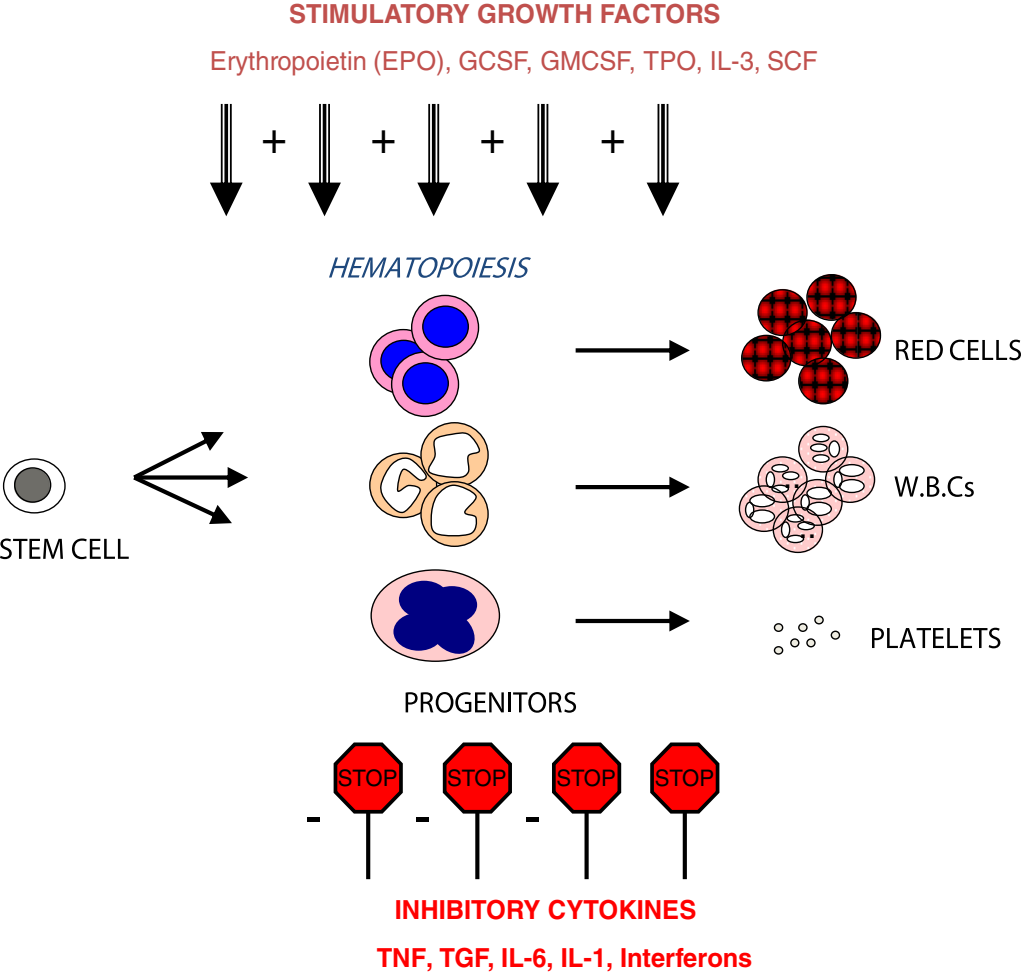
<style>
.page{position:relative;width:1021px;height:973px;background:#fff}
.page>*{position:absolute;margin:0;border:0;box-sizing:border-box;transform-origin:0 0}
.t1{font:52.5px "Helvetica";color:#000}
.t2{font:44.7px "Helvetica";color:#000}
.t3{font:33.9px/50.1px "Helvetica";color:#000;text-align:center}
.t4{font:700 26.1px/47.7px "Helvetica";color:#f00}
.t5{font:26.1px "Helvetica";color:#c0504d}
.t6{font:700 26.1px "Helvetica";letter-spacing:-.005em;color:#c0504d}
.t7{font:22.8px "Helvetica";letter-spacing:-.005em;color:#000}
</style>
<div class="page">
<img style="left:15px;top:274px;width:865px;height:278px">
<div style="left:738px;top:485px;width:51px;height:47px;border:1px solid #000;border-radius:50%"></div>
<svg style="left:210px;top:104px;width:33px;height:112px"></svg>
<svg style="left:308px;top:104px;width:33px;height:112px"></svg>
<svg style="left:417px;top:104px;width:33px;height:112px"></svg>
<svg style="left:526px;top:104px;width:33px;height:112px"></svg>
<svg style="left:646px;top:104px;width:33px;height:112px"></svg>
<div style="left:749px;top:509px;width:26px;height:14px;border:1px solid #000;border-radius:50%"></div>
<div style="left:745px;top:501px;width:9px;height:17px;border:1px solid #000;border-radius:50%"></div>
<div style="left:749px;top:494px;width:26px;height:13px;border:1px solid #000;border-radius:50%"></div>
<div style="left:3px;top:458px;width:63px;height:55px;border:1px solid #000;border-radius:50%"></div>
<div style="left:14px;top:467px;width:37px;height:35px;border:1px solid #000;border-radius:50%"></div>
<svg style="left:370px;top:329px;width:66px;height:65px"></svg>
<div style="left:381px;top:340px;width:45px;height:41px;background:#00f;border-radius:50%"></div>
<div style="left:380px;top:339px;width:47px;height:43px;border:1px solid #000;border-radius:50%"></div>
<svg style="left:370px;top:453px;width:66px;height:64px"></svg>
<svg style="left:421px;top:422px;width:67px;height:65px"></svg>
<svg style="left:421px;top:481px;width:67px;height:65px"></svg>
<svg style="left:378px;top:429px;width:103px;height:109px"></svg>
<div style="left:371px;top:569px;width:128px;height:92px;background:#fcc;border-radius:50%"></div>
<div style="left:399px;top:580px;width:50px;height:38px;background:#000080;border-radius:50%"></div>
<div style="left:426px;top:586px;width:51px;height:37px;background:#000080;border-radius:50%"></div>
<div style="left:393px;top:612px;width:50px;height:38px;background:#000080;border-radius:50%"></div>
<svg style="left:426px;top:607px;width:52px;height:49px"></svg>
<div style="left:782px;top:319px;width:50px;height:47px;border:1px solid #000;border-radius:50%"></div>
<div style="left:806px;top:274px;width:50px;height:47px;border:1px solid #000;border-radius:50%"></div>
<div style="left:757px;top:289px;width:50px;height:47px;border:1px solid #000;border-radius:50%"></div>
<div style="left:830px;top:312px;width:51px;height:46px;border:1px solid #000;border-radius:50%"></div>
<div style="left:741px;top:334px;width:50px;height:47px;border:1px solid #000;border-radius:50%"></div>
<div style="left:798px;top:357px;width:50px;height:47px;border:1px solid #000;border-radius:50%"></div>
<div style="left:757px;top:456px;width:50px;height:47px;border:1px solid #000;border-radius:50%"></div>
<div style="left:771px;top:463px;width:18px;height:9px;border:1px solid #000;border-radius:50%"></div>
<div style="left:771px;top:484px;width:18px;height:9px;border:1px solid #000;border-radius:50%"></div>
<div style="left:765px;top:471px;width:10px;height:17px;border:1px solid #000;border-radius:50%"></div>
<div style="left:782px;top:471px;width:17px;height:9px;border:1px solid #000;border-radius:50%"></div>
<div style="left:798px;top:425px;width:50px;height:47px;border:1px solid #000;border-radius:50%"></div>
<div style="left:812px;top:433px;width:17px;height:9px;border:1px solid #000;border-radius:50%"></div>
<div style="left:812px;top:454px;width:17px;height:9px;border:1px solid #000;border-radius:50%"></div>
<div style="left:810px;top:443px;width:17px;height:9px;border:1px solid #000;border-radius:50%"></div>
<div style="left:828px;top:440px;width:12px;height:17px;border:1px solid #000;border-radius:50%"></div>
<div style="left:792px;top:478px;width:50px;height:47px;border:1px solid #000;border-radius:50%"></div>
<div style="left:806px;top:501px;width:26px;height:15px;border:1px solid #000;border-radius:50%"></div>
<div style="left:800px;top:494px;width:10px;height:16px;border:1px solid #000;border-radius:50%"></div>
<div style="left:806px;top:486px;width:26px;height:13px;border:1px solid #000;border-radius:50%"></div>
<div style="left:825px;top:456px;width:50px;height:47px;border:1px solid #000;border-radius:50%"></div>
<div style="left:838px;top:478px;width:26px;height:15px;border:1px solid #000;border-radius:50%"></div>
<div style="left:833px;top:471px;width:9px;height:17px;border:1px solid #000;border-radius:50%"></div>
<div style="left:838px;top:463px;width:26px;height:14px;border:1px solid #000;border-radius:50%"></div>
<svg style="left:815px;top:616px;width:8px;height:7px"></svg>
<div style="left:814px;top:615px;width:9px;height:9px;border:1px solid #000;border-radius:50%"></div>
<svg style="left:774px;top:623px;width:8px;height:8px"></svg>
<div style="left:773px;top:622px;width:10px;height:9px;border:1px solid #000;border-radius:50%"></div>
<svg style="left:790px;top:638px;width:8px;height:8px"></svg>
<div style="left:790px;top:638px;width:9px;height:9px;border:1px solid #000;border-radius:50%"></div>
<svg style="left:798px;top:623px;width:9px;height:8px"></svg>
<div style="left:798px;top:622px;width:9px;height:9px;border:1px solid #000;border-radius:50%"></div>
<svg style="left:807px;top:638px;width:8px;height:8px"></svg>
<div style="left:806px;top:638px;width:9px;height:9px;border:1px solid #000;border-radius:50%"></div>
<svg style="left:774px;top:646px;width:8px;height:7px"></svg>
<div style="left:773px;top:645px;width:10px;height:9px;border:1px solid #000;border-radius:50%"></div>
<svg style="left:831px;top:631px;width:8px;height:7px"></svg>
<div style="left:830px;top:630px;width:10px;height:9px;border:1px solid #000;border-radius:50%"></div>
<svg style="left:0;top:538px;width:63px;height:21px"></svg>
<svg style="left:72px;top:538px;width:57px;height:21px"></svg>
<svg style="left:405px;top:692px;width:99px;height:20px"></svg>
<hr style="left:508px;top:692px;width:2px;height:20px;background:#000">
<svg style="left:513px;top:692px;width:63px;height:20px"></svg>
<svg style="left:896px;top:339px;width:46px;height:21px"></svg>
<svg style="left:950px;top:339px;width:70px;height:21px"></svg>
<svg style="left:894px;top:476px;width:79px;height:20px"></svg>
<svg style="left:872px;top:627px;width:128px;height:21px"></svg>
<svg style="left:133px;top:432px;width:115px;height:92px"></svg>
<svg style="left:575px;top:340px;width:114px;height:21px"></svg>
<svg style="left:575px;top:476px;width:114px;height:21px"></svg>
<svg style="left:575px;top:610px;width:114px;height:21px"></svg>
<div style="left:772px;top:506px;width:51px;height:47px;border:1px solid #000;border-radius:50%"></div>
<div style="left:786px;top:514px;width:18px;height:8px;border:1px solid #000;border-radius:50%"></div>
<div style="left:786px;top:534px;width:18px;height:9px;border:1px solid #000;border-radius:50%"></div>
<div style="left:780px;top:521px;width:10px;height:17px;border:1px solid #000;border-radius:50%"></div>
<div style="left:797px;top:521px;width:18px;height:9px;border:1px solid #000;border-radius:50%"></div>
<svg style="left:442px;top:742px;width:70px;height:73px"></svg>
<svg style="left:475px;top:811px;width:4px;height:67px"></svg>
<svg style="left:552px;top:742px;width:70px;height:73px"></svg>
<svg style="left:584px;top:811px;width:4px;height:67px"></svg>
<svg style="left:329px;top:257px;width:71px;height:20px"></svg>
<svg style="left:406px;top:257px;width:125px;height:21px"></svg>
<svg style="left:391px;top:352px;width:67px;height:64px;background:#e68ab8"></svg>
<div style="left:391px;top:351px;width:68px;height:66px;border:1px solid #000;border-radius:50%"></div>
<div style="left:403px;top:362px;width:45px;height:41px;background:#00f;border-radius:50%"></div>
<div style="left:402px;top:362px;width:47px;height:42px;border:1px solid #000;border-radius:50%"></div>
<svg style="left:411px;top:295px;width:67px;height:64px;background:#e68ab8"></svg>
<div style="left:411px;top:294px;width:68px;height:66px;border:1px solid #000;border-radius:50%"></div>
<div style="left:423px;top:306px;width:45px;height:41px;background:#00f;border-radius:50%"></div>
<div style="left:422px;top:305px;width:47px;height:42px;border:1px solid #000;border-radius:50%"></div>
<svg style="left:650px;top:742px;width:70px;height:72px"></svg>
<div style="left:682px;top:811px;width:5px;height:67px;background:#000"></div>
<svg style="left:333px;top:742px;width:70px;height:73px"></svg>
<svg style="left:366px;top:811px;width:4px;height:67px"></svg>
<p class="t6" style="left:289px;top:4px;width:433px">STIMULATORY GROWTH FACTORS</p>
<p class="t5" style="left:210px;top:51px;width:609px">Erythropoietin (EPO), GCSF, GMCSF, TPO, IL-3, SCF</p>
<h2 class="t2" style="left:261px;top:121px;width:27px">+</h2>
<h2 class="t2" style="left:370px;top:121px;width:27px">+</h2>
<h2 class="t2" style="left:480px;top:121px;width:27px">+</h2>
<h2 class="t2" style="left:600px;top:121px;width:27px">+</h2>
<p class="t3" style="left:783px;top:453px;width:35px">.. ..</p>
<h1 class="t1" style="left:305px;top:796px;width:18px">-</h1>
<p class="t7" style="left:338px;top:769px;width:61px">STOP</p>
<p class="t7" style="left:654px;top:769px;width:61px">STOP</p>
<p class="t7" style="left:447px;top:769px;width:61px">STOP</p>
<p class="t7" style="left:556px;top:769px;width:61px">STOP</p>
<h1 class="t1" style="left:414px;top:796px;width:128px">- -</h1>
<p class="t4" style="left:377px;top:888px;width:377px;text-indent:18px">INHIBITORY CYTOKINES<br>TNF, TGF, IL-6, IL-1, Interferons</p>
</div>
